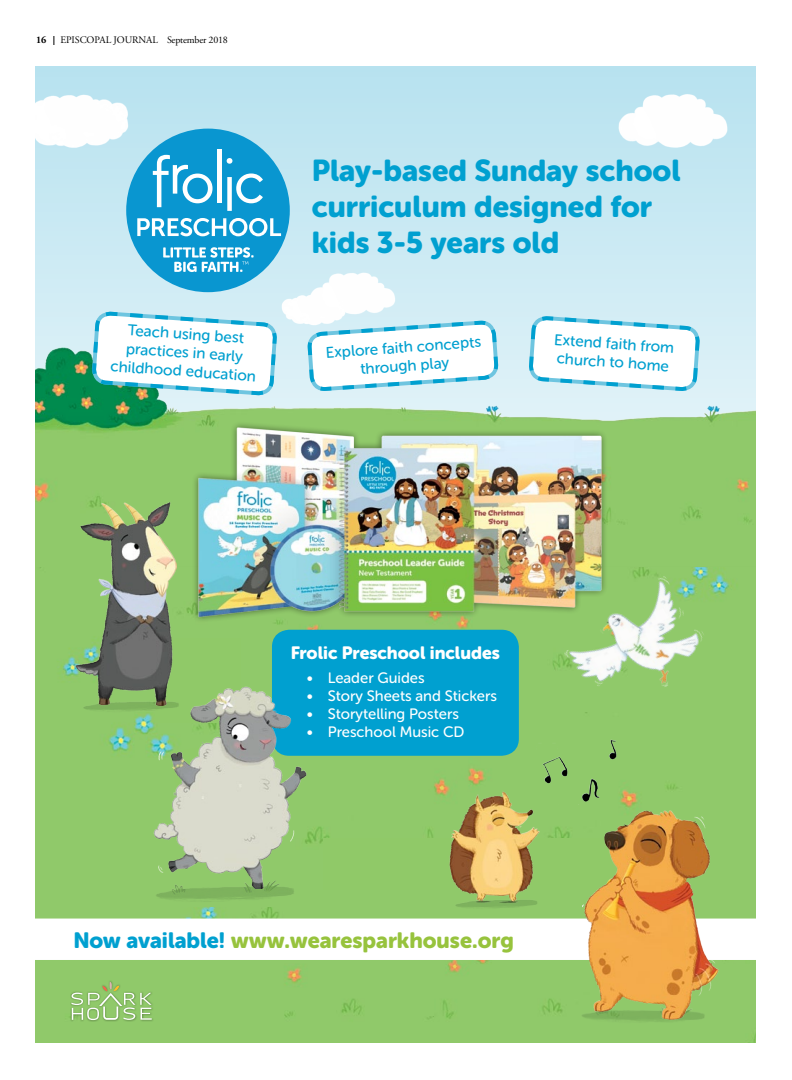
<style>
.page{position:relative;width:792px;height:1080px;background:#fff}
.page>*{position:absolute;margin:0;border:0;box-sizing:border-box;transform-origin:0 0}
.t1{font:30px/36px "Museo Sans Rounded 900";color:#00a0d0}
.t2{font:22px "Museo Sans Rounded 900";color:#97c33d}
.t3{font:17.7px "Museo Sans Rounded 900";color:#fff}
.t4{font:15.4px/18.5px "Museo Sans Rounded 500";color:#00a0d0;text-align:center}
.t5{font:15px "Museo Sans Rounded 500";color:#fff}
.t6{font:10px "Adobe Garamond Pro";letter-spacing:-.005em;color:#000}
.t7{font:700 10px "Adobe Garamond Pro";color:#000}
.s1{color:#00a0d0}
</style>
<div class="page">
<svg style="left:35px;top:66px;width:720px;height:240px;background:#c3e7f1"></svg>
<img style="left:35px;top:93px;width:95px;height:57px">
<div style="left:35px;top:567px;width:720px;height:146px;background:#90c96a"></div>
<div style="left:35px;top:713px;width:720px;height:194px;background:#90c96a"></div>
<div style="left:35px;top:907px;width:720px;height:135px;background:#90c96a"></div>
<img style="left:35px;top:306px;width:720px;height:261px">
<div style="left:155px;top:638px;width:86px;height:84px;background:#90c968"></div>
<div style="left:324px;top:838px;width:318px;height:52px;background:#90c968"></div>
<div style="left:126px;top:129px;width:164px;height:163px;background:#0996d0;border-radius:50%"></div>
<svg style="left:153px;top:155px;width:60px;height:52px"></svg>
<hr style="left:217px;top:149px;width:4px;height:53px;background:#fff">
<svg style="left:227px;top:158px;width:36px;height:53px"></svg>
<svg style="left:137px;top:218px;width:144px;height:18px"></svg>
<svg style="left:307px;top:320px;width:192px;height:87px"></svg>
<svg style="left:35px;top:919px;width:720px;height:41px"></svg>
<svg style="left:90px;top:227px;width:189px;height:253px"></svg>
<svg style="left:527px;top:314px;width:175px;height:163px"></svg>
<img style="left:281px;top:293px;width:66px;height:34px">
<img style="left:308px;top:271px;width:89px;height:45px">
<div style="left:70px;top:980px;width:83px;height:42px;background:#000;opacity:.35"></div>
<svg style="left:71px;top:982px;width:81px;height:38px;background:#9eca7e"></svg>
<div style="left:272px;top:630px;width:247px;height:126px;background:#00a0d0;border-radius:17px"></div>
<img style="left:534px;top:736px;width:91px;height:68px">
<img style="left:550px;top:570px;width:168px;height:154px">
<img style="left:616px;top:93px;width:114px;height:57px">
<img style="left:178px;top:407px;width:429px;height:242px">
<img style="left:147px;top:667px;width:169px;height:222px">
<img style="left:148px;top:865px;width:162px;height:50px">
<div style="left:573px;top:988px;width:147px;height:50px;background:#90c96a"></div>
<img style="left:583px;top:811px;width:136px;height:209px">
<img style="left:77px;top:686px;width:112px;height:35px">
<img style="left:450px;top:908px;width:96px;height:9px">
<img style="left:444px;top:781px;width:124px;height:127px">
<img style="left:75px;top:502px;width:101px;height:204px">
<p class="t7" style="left:36px;top:34px;width:12px">16</p>
<p class="t6" style="left:60px;top:34px;width:169px">EPISCOPAL JOURNAL SEPTEMBER 2018</p>
<h1 class="t1" style="left:312px;top:153px;width:370px">Play-based Sunday school curriculum designed for kids 3-5 years old</h1>
<p class="t4" style="left:114px;top:320px;width:147px;rotate:4deg">Teach using best practices in early childhood education</p>
<p class="t4" style="left:555px;top:330px;width:122px;text-align:left;rotate:4deg">Extend faith from church to home</p>
<p class="t4" style="left:325px;top:343px;width:157px;rotate:-4deg">Explore faith concepts through play</p>
<p class="t3" style="left:291px;top:643px;width:211px">Frolic Preschool includes</p>
<p class="t5" style="left:307px;top:669px;width:120px">• Leader Guides</p>
<p class="t5" style="left:307px;top:687px;width:192px">• Story Sheets and Stickers</p>
<p class="t5" style="left:307px;top:705px;width:154px">• Storytelling Posters</p>
<p class="t5" style="left:307px;top:723px;width:159px">• Preschool Music CD</p>
<h2 class="t2" style="left:73px;top:928px;width:442px"><span class="s1">Now available!</span> www.wearesparkhouse.org</h2>
</div>
